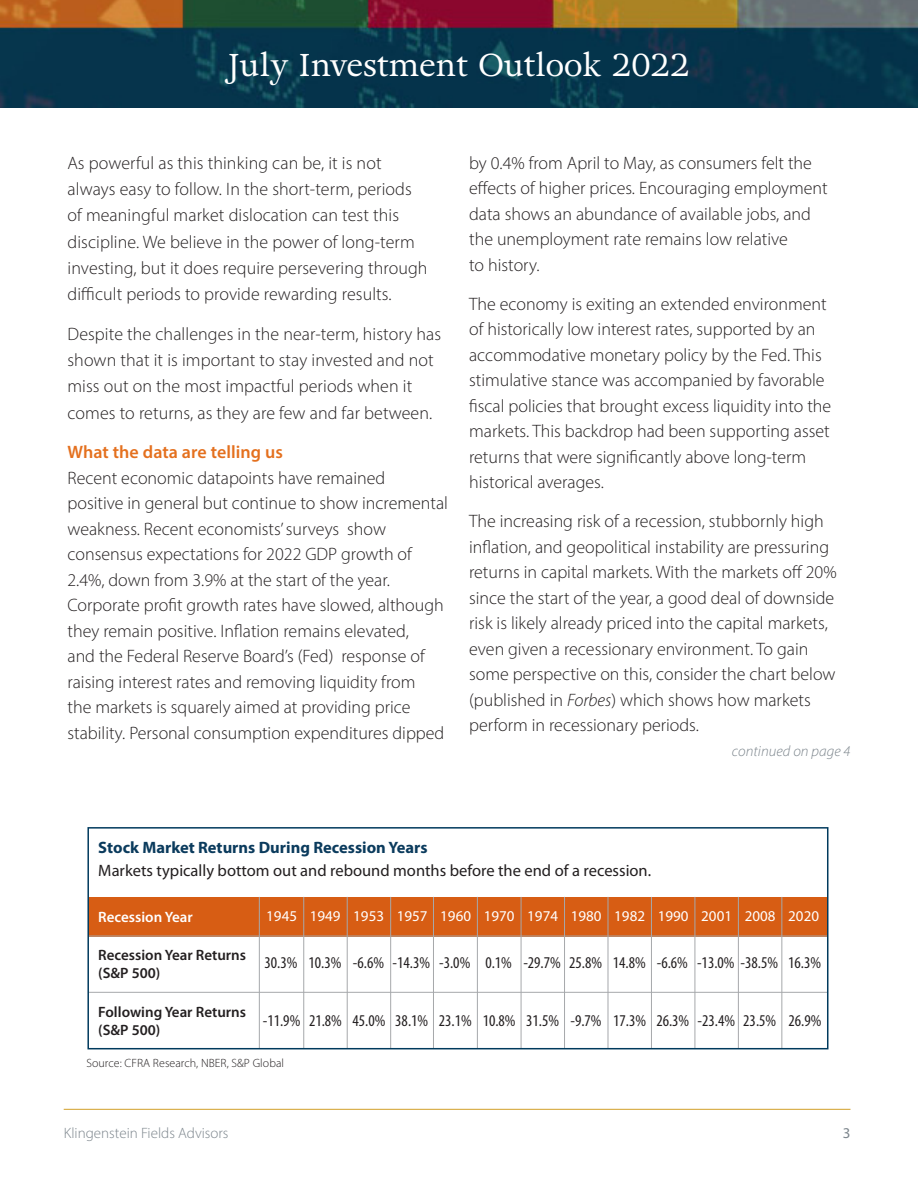
<style>
.page{position:relative;width:918px;height:1188px;background:#fff}
.page>*{position:absolute;margin:0;border:0;box-sizing:border-box;transform-origin:0 0}
.t1{font:31.5px "Adriane Text";color:#fff}
.copy{font:300 18px/25.5px "Myriad Pro";color:#231f20}
.Subhead_Orange{font:600 18px "Myriad Pro";letter-spacing:.005em;color:#e4701e}
.t2{font:condensed 16.5px "Myriad Pro";color:#231f20}
.t3{font:16.5px/23.4px "Myriad Pro";color:#231f20}
.t4{font:600 15px/18px "Myriad Pro";color:#231f20}
.t5{font:15px "Myriad Pro";color:#fff}
.t6{font:300 15px "Myriad Pro";color:#7c858c}
.copy-2{font:italic 300 15px "Myriad Pro";letter-spacing:.005em;color:#7c858c}
.t7{font:600 15px "Myriad Pro";color:#fff}
.t8{font:15px "Myriad Pro";color:#7c858c}
.copy-3{font:300 12px "Myriad Pro";letter-spacing:.005em;color:#231f20}
.s1{font-style:italic}
.s2{font-weight:700;color:#0b3b5d}
</style>
<div class="page">
<hr style="left:64px;top:1109px;width:787px;height:1px;background:#d2a028">
<img style="left:0;top:0;width:918px;height:108px">
<div style="left:88px;top:897px;width:740px;height:39px;background:#d75d14"></div>
<hr style="left:259px;top:897px;width:1px;height:152px;background:#a6a8ab">
<hr style="left:303px;top:897px;width:1px;height:152px;background:#a6a8ab">
<hr style="left:347px;top:897px;width:1px;height:152px;background:#a6a8ab">
<hr style="left:390px;top:897px;width:1px;height:152px;background:#a6a8ab">
<hr style="left:433px;top:897px;width:1px;height:152px;background:#a6a8ab">
<hr style="left:477px;top:897px;width:1px;height:152px;background:#a6a8ab">
<hr style="left:521px;top:897px;width:1px;height:152px;background:#a6a8ab">
<hr style="left:564px;top:897px;width:1px;height:152px;background:#a6a8ab">
<hr style="left:608px;top:897px;width:1px;height:152px;background:#a6a8ab">
<hr style="left:651px;top:897px;width:1px;height:152px;background:#a6a8ab">
<hr style="left:695px;top:897px;width:1px;height:152px;background:#a6a8ab">
<hr style="left:738px;top:897px;width:1px;height:152px;background:#a6a8ab">
<hr style="left:781px;top:897px;width:1px;height:152px;background:#a6a8ab">
<hr style="left:88px;top:936px;width:740px;height:1px;background:#a6a8ab">
<hr style="left:88px;top:992px;width:740px;height:1px;background:#a6a8ab">
<div style="left:87px;top:827px;width:741px;height:222px;border:2px solid #003a5d"></div>
<h1 class="t1" style="left:229px;top:43px;width:462px">July Investment Outlook 2022</h1>
<p class="copy" style="left:68px;top:149px;width:362px;line-height:26.2px">As powerful as this thinking can be, it is not always easy to follow. In the short-term, periods of meaningful market dislocation can test this discipline. We believe in the power of long-term investing, but it does require persevering through difficult periods to provide rewarding results.</p>
<p class="copy" style="left:68px;top:320px;width:375px;line-height:26.2px">Despite the challenges in the near-term, history has shown that it is important to stay invested and not miss out on the most impactful periods when it comes to returns, as they are few and far between.</p>
<p class="Subhead_Orange" style="left:68px;top:441px;width:217px">What the data are telling us</p>
<p class="copy" style="left:68px;top:465px;width:382px">Recent economic datapoints have remained<br>positive in general but continue to show incremental weakness. Recent economists’ surveys show consensus expectations for 2022 GDP growth of 2.4%, down from 3.9% at the start of the year.<br>Corporate profit growth rates have slowed, although they remain positive. Inflation remains elevated,<br>and the Federal Reserve Board’s (Fed) response of raising interest rates and removing liquidity from<br>the markets is squarely aimed at providing price stability. Personal consumption expenditures dipped</p>
<p class="copy" style="left:469px;top:150px;width:360px">by 0.4% from April to May, as consumers felt the effects of higher prices. Encouraging employment data shows an abundance of available jobs, and the unemployment rate remains low relative<br>to history.</p>
<p class="copy" style="left:469px;top:291px;width:364px">The economy is exiting an extended environment of historically low interest rates, supported by an accommodative monetary policy by the Fed. This stimulative stance was accompanied by favorable fiscal policies that brought excess liquidity into the markets. This backdrop had been supporting asset returns that were significantly above long-term historical averages.</p>
<p class="copy" style="left:469px;top:508px;width:369px">The increasing risk of a recession, stubbornly high inflation, and geopolitical instability are pressuring returns in capital markets. With the markets off 20% since the start of the year, a good deal of downside risk is likely already priced into the capital markets, even given a recessionary environment. To gain some perspective on this, consider the chart below (published in <span class="s1">Forbes</span>) which shows how markets perform in recessionary periods.</p>
<p class="copy-2" style="left:732px;top:742px;width:120px">continued on page 4</p>
<p class="t3" style="left:98px;top:836px;width:554px"><span class="s2">Stock Market Returns During Recession Years<br></span>Markets typically bottom out and rebound months before the end of a recession.</p>
<p class="t5" style="left:266px;top:907px;width:554px">1945 1949 1953 1957 1960 1970 1974 1980 1982 1990 2001 2008 2020</p>
<p class="t2" style="left:265px;top:953px;width:558px">30.3% 10.3% -6.6% -14.3% -3.0% 0.1% -29.7% 25.8% 14.8% -6.6% -13.0% -38.5% 16.3%</p>
<p class="t7" style="left:98px;top:907px;width:96px">Recession Year</p>
<p class="t4" style="left:98px;top:946px;width:149px">Recession Year Returns (S&amp;P 500)</p>
<p class="t4" style="left:98px;top:1003px;width:149px">Following Year Returns (S&amp;P 500)</p>
<p class="t2" style="left:263px;top:1010px;width:560px">-11.9% 21.8% 45.0% 38.1% 23.1% 10.8% 31.5% -9.7% 17.3% 26.3% -23.4% 23.5% 26.9%</p>
<p class="copy-3" style="left:86px;top:1055px;width:199px">Source: CFRA Research, NBER, S&amp;P Global</p>
<p class="t6" style="left:64px;top:1124px;width:166px">Klingenstein Fields Advisors</p>
<p class="t8" style="left:843px;top:1124px;width:9px">3</p>
</div>
